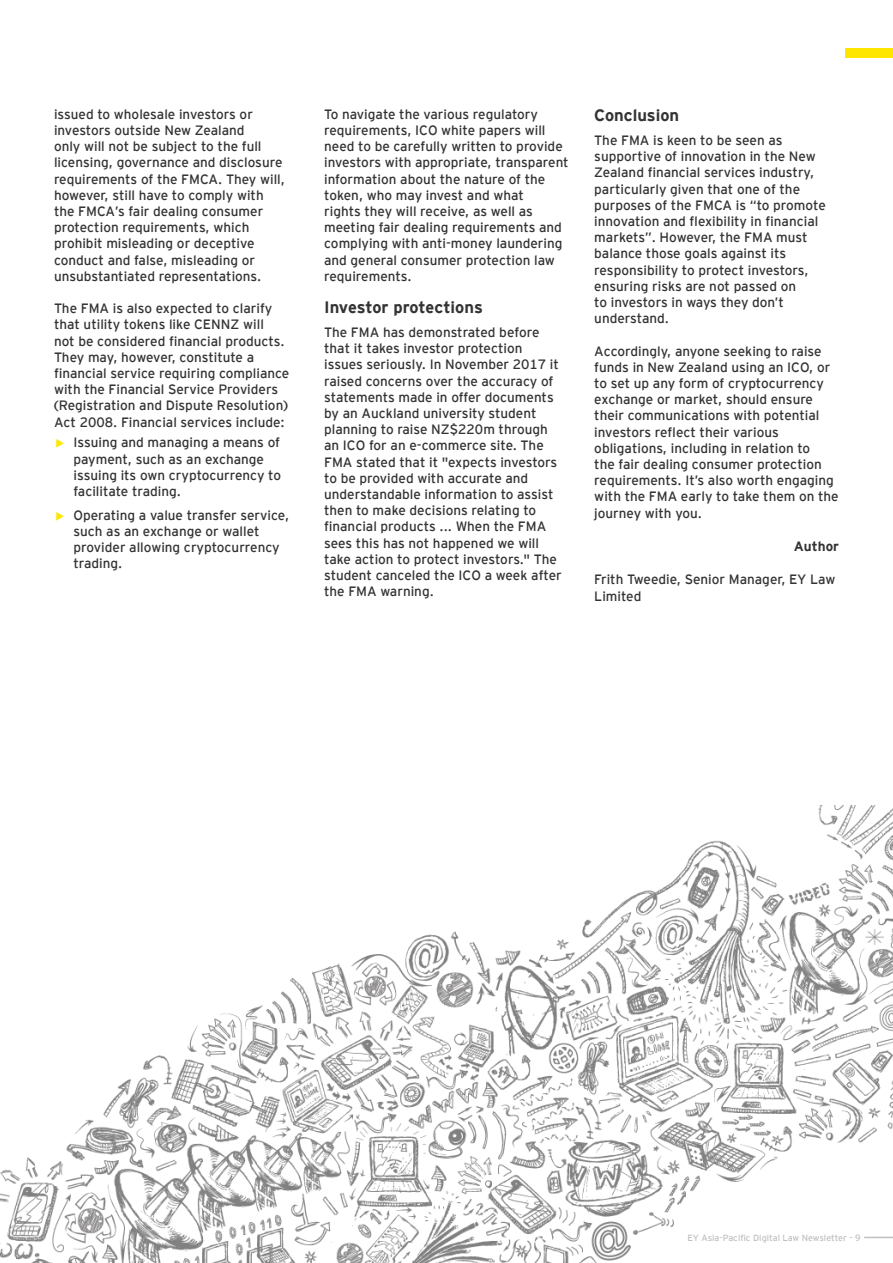
<style>
.page{position:relative;width:893px;height:1263px;background:#fff}
.page>*{position:absolute;margin:0;border:0;box-sizing:border-box;transform-origin:0 0}
.Collumn_Title{font:700 16.5px "EY Interstate";color:#333}
.Collumn_style{font:13.5px/16.2px "EY Interstate";color:#333}
.t1{font:700 13.5px "EY Interstate";color:#333}
.t2{font:9px "EY Interstate";color:#c0c0c0}
</style>
<div class="page">
<div style="left:846px;top:49px;width:47px;height:9px;background:#ffe600"></div>
<img style="left:0;top:805px;width:893px;height:458px">
<p class="Collumn_style" style="left:54px;top:105px;width:233px">issued to wholesale investors or investors outside New Zealand<br>only will not be subject to the full licensing, governance and disclosure requirements of the FMCA. They will, however, still have to comply with the FMCA’s fair dealing consumer protection requirements, which prohibit misleading or deceptive conduct and false, misleading or unsubstantiated representations.</p>
<p class="Collumn_style" style="left:54px;top:300px;width:237px">The FMA is also expected to clarify that utility tokens like CENNZ will<br>not be considered financial products.<br>They may, however, constitute a financial service requiring compliance with the Financial Service Providers (Registration and Dispute Resolution)<br>Act 2008. Financial services include:</p>
<p class="Collumn_style" style="left:74px;top:434px;width:209px">Issuing and managing a means of payment, such as an exchange issuing its own cryptocurrency to facilitate trading.</p>
<p class="Collumn_style" style="left:74px;top:506px;width:217px">Operating a value transfer service, such as an exchange or wallet provider allowing cryptocurrency trading.</p>
<p class="Collumn_style" style="left:324px;top:105px;width:246px">To navigate the various regulatory requirements, ICO white papers will need to be carefully written to provide investors with appropriate, transparent information about the nature of the token, who may invest and what<br>rights they will receive, as well as meeting fair dealing requirements and complying with anti-money laundering and general consumer protection law requirements.</p>
<p class="Collumn_Title" style="left:324px;top:295px;width:160px">Investor protections</p>
<p class="Collumn_style" style="left:324px;top:323px;width:239px">The FMA has demonstrated before that it takes investor protection issues seriously. In November 2017 it raised concerns over the accuracy of statements made in offer documents by an Auckland university student planning to raise NZ$220m through an ICO for an e-commerce site. The FMA stated that it "expects investors to be provided with accurate and understandable information to assist then to make decisions relating to financial products ... When the FMA sees this has not happened we will take action to protect investors." The student canceled the ICO a week after the FMA warning.</p>
<p class="Collumn_Title" style="left:594px;top:103px;width:86px">Conclusion</p>
<p class="Collumn_style" style="left:594px;top:131px;width:233px">The FMA is keen to be seen as supportive of innovation in the New<br>Zealand financial services industry, particularly given that one of the purposes of the FMCA is “to promote innovation and flexibility in financial markets”. However, the FMA must balance those goals against its responsibility to protect investors, ensuring risks are not passed on<br>to investors in ways they don’t understand.</p>
<p class="Collumn_style" style="left:594px;top:342px;width:246px">Accordingly, anyone seeking to raise funds in New Zealand using an ICO, or to set up any form of cryptocurrency exchange or market, should ensure their communications with potential investors reflect their various obligations, including in relation to<br>the fair dealing consumer protection requirements. It’s also worth engaging with the FMA early to take them on the journey with you.</p>
<p class="t1" style="left:794px;top:537px;width:47px">Author</p>
<p class="Collumn_style" style="left:594px;top:570px;width:243px">Frith Tweedie, Senior Manager, EY Law<br>Limited</p>
<p class="t2" style="left:687px;top:1231px;width:175px">EY Asia-Pacific Digital Law Newsletter - 9</p>
</div>
